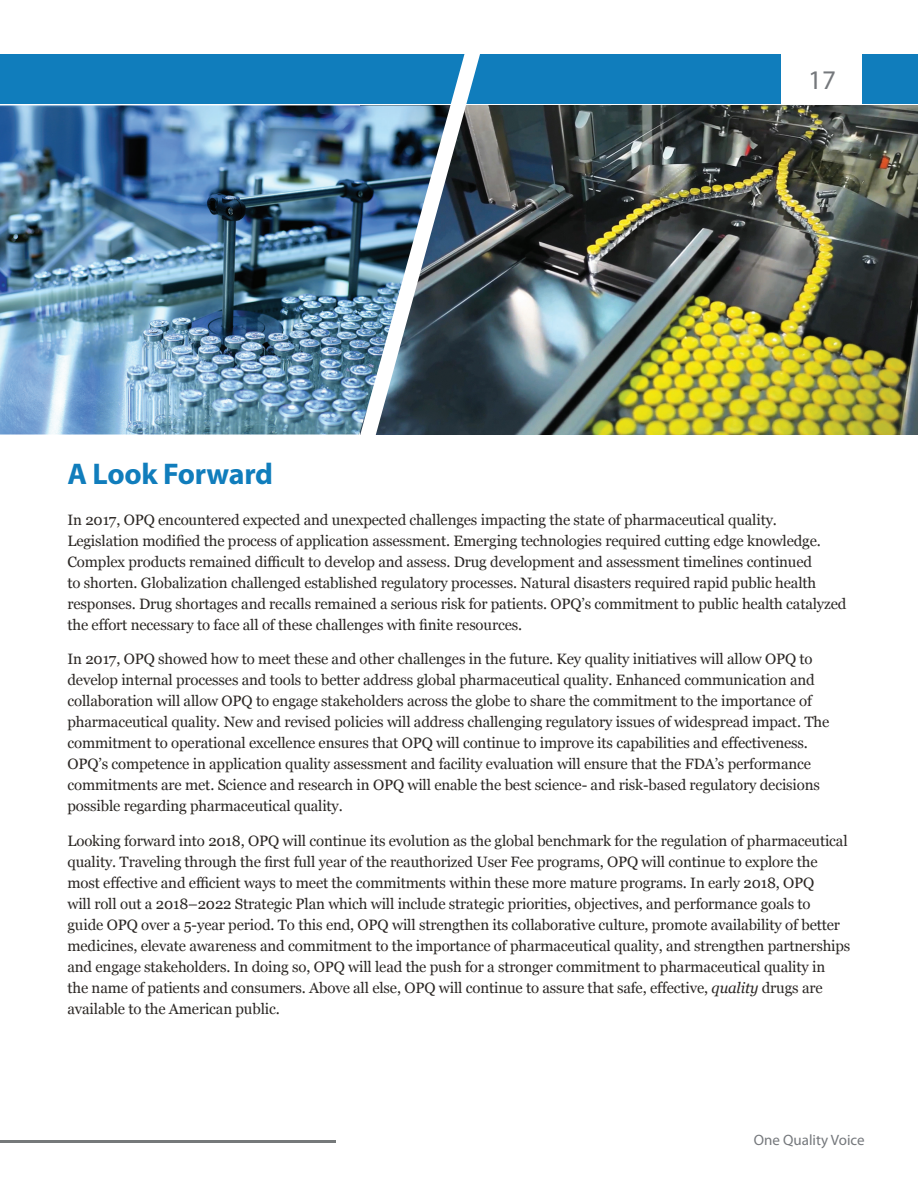
<style>
.page{position:relative;width:918px;height:1188px;background:#fff}
.page>*{position:absolute;margin:0;border:0;box-sizing:border-box;transform-origin:0 0}
.t1{font:700 30px "Myriad Pro";letter-spacing:-.01em;color:#107dbc}
.t2{font:27px "Myriad Pro";color:#75787c}
.t3{font:15px/21px "Georgia";letter-spacing:-.01em;color:#2b2724}
.t4{font:15px "Myriad Pro";color:#75787c}
.s1{font-style:italic}
</style>
<div class="page">
<hr style="left:0;top:1141px;width:600px;height:2px;background:#76797a">
<div style="left:0;top:54px;width:918px;height:49px;background:#107dbc"></div>
<div style="left:781px;top:54px;width:80px;height:49px;background:#fff"></div>
<div style="left:336px;top:1128px;width:529px;height:23px;background:#fff"></div>
<img style="left:528px;top:105px;width:390px;height:330px">
<img style="left:0;top:105px;width:333px;height:330px">
<img style="left:333px;top:54px;width:195px;height:381px">
<h2 class="t2" style="left:808px;top:63px;width:29px">17</h2>
<h1 class="t1" style="left:68px;top:454px;width:207px">A Look Forward</h1>
<p class="t3" style="left:68px;top:509px;width:780px">In 2017, OPQ encountered expected and unexpected challenges impacting the state of pharmaceutical quality.<br>Legislation modified the process of application assessment. Emerging technologies required cutting edge knowledge.<br>Complex products remained difficult to develop and assess. Drug development and assessment timelines continued<br>to shorten. Globalization challenged established regulatory processes. Natural disasters required rapid public health responses. Drug shortages and recalls remained a serious risk for patients. OPQ’s commitment to public health catalyzed the effort necessary to face all of these challenges with finite resources.</p>
<p class="t3" style="left:68px;top:648px;width:763px">In 2017, OPQ showed how to meet these and other challenges in the future. Key quality initiatives will allow OPQ to develop internal processes and tools to better address global pharmaceutical quality. Enhanced communication and collaboration will allow OPQ to engage stakeholders across the globe to share the commitment to the importance of pharmaceutical quality. New and revised policies will address challenging regulatory issues of widespread impact. The commitment to operational excellence ensures that OPQ will continue to improve its capabilities and effectiveness.<br>OPQ’s competence in application quality assessment and facility evaluation will ensure that the FDA’s performance commitments are met. Science and research in OPQ will enable the best science- and risk-based regulatory decisions possible regarding pharmaceutical quality.</p>
<p class="t3" style="left:68px;top:830px;width:784px">Looking forward into 2018, OPQ will continue its evolution as the global benchmark for the regulation of pharmaceutical quality. Traveling through the first full year of the reauthorized User Fee programs, OPQ will continue to explore the most effective and efficient ways to meet the commitments within these more mature programs. In early 2018, OPQ<br>will roll out a 2018–2022 Strategic Plan which will include strategic priorities, objectives, and performance goals to<br>guide OPQ over a 5-year period. To this end, OPQ will strengthen its collaborative culture, promote availability of better medicines, elevate awareness and commitment to the importance of pharmaceutical quality, and strengthen partnerships and engage stakeholders. In doing so, OPQ will lead the push for a stronger commitment to pharmaceutical quality in<br>the name of patients and consumers. Above all else, OPQ will continue to assure that safe, effective, <span class="s1">quality</span> drugs are available to the American public.</p>
<p class="t4" style="left:754px;top:1131px;width:112px">One Quality Voice</p>
</div>
